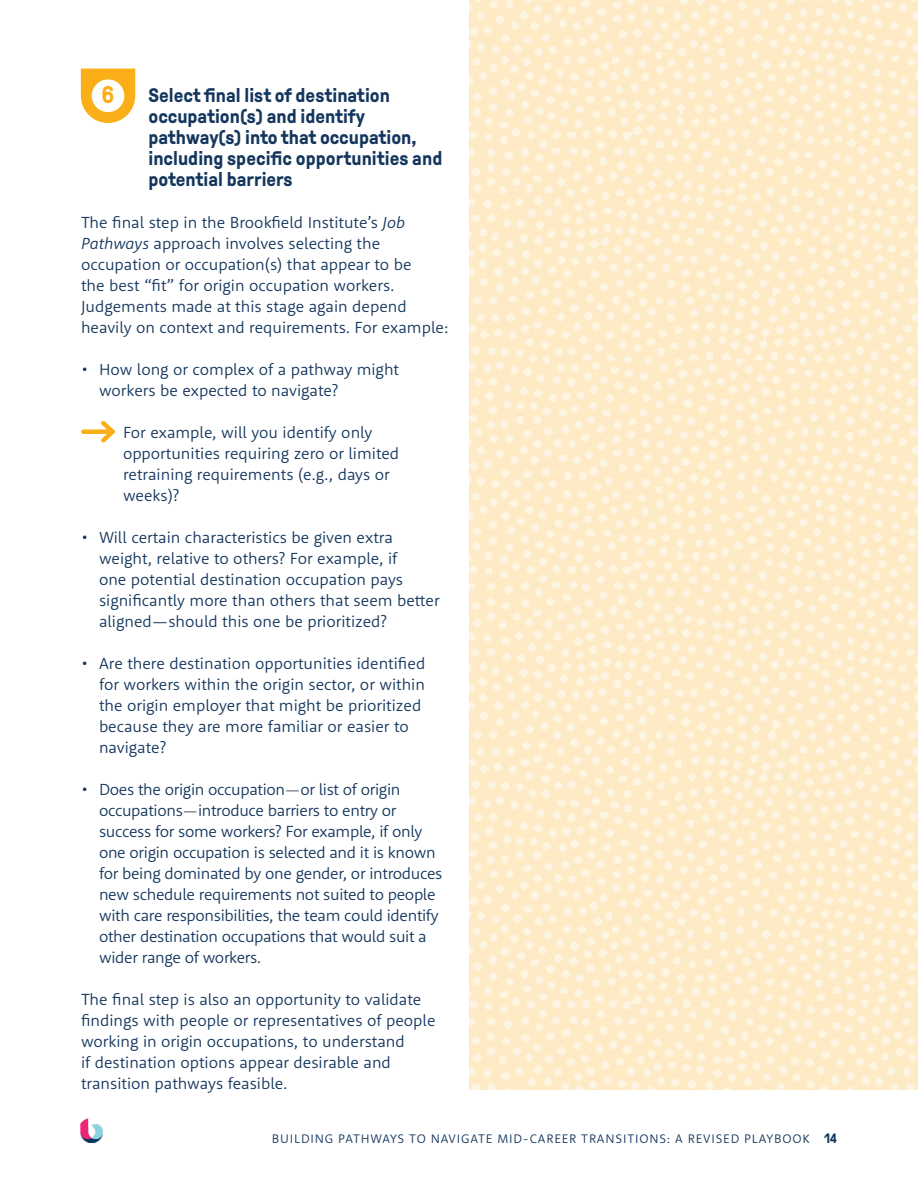
<style>
.page{position:relative;width:918px;height:1188px;background:#fff}
.page>*{position:absolute;margin:0;border:0;box-sizing:border-box;transform-origin:0 0}
.ToC1{font:700 24px "GT Pressura";color:#faaf19}
.Head_2_indented{font:700 19.5px/21px "GT Pressura";color:#14365d}
.Text{font:300 16.5px/21px "Rooney Sans";color:#14365d}
.Text-2{font:300 16.5px/21px "Rooney Sans";letter-spacing:-.02em;color:#14365d}
.text_indent_with_arr{font:300 16.5px/21px "Rooney Sans";color:#14365d}
.t1{font:300 12.75px "Rooney Sans";letter-spacing:.065em;color:#14365d}
.s1{font-style:italic}
.s2{font-size:15.75px;color:#4d5156}
.s3{font-family:"GT Pressura";font-weight:700;font-size:13.5px}
</style>
<div class="page">
<img style="left:81px;top:1119px;width:22px;height:23px">
<div style="left:83px;top:429px;width:30px;height:5px;background:#faaf19"></div>
<svg style="left:97px;top:421px;width:18px;height:22px"></svg>
<svg style="left:81px;top:69px;width:54px;height:54px"></svg>
<svg style="left:469px;top:0;width:449px;height:1090px;background:#feeccc"></svg>
<p class="ToC1" style="left:101px;top:82px;width:14px">6</p>
<p class="Head_2_indented" style="left:148px;top:85px;width:295px">Select final list of destination occupation(s) and identify pathway(s) into that occupation, including specific opportunities and potential barriers</p>
<p class="Text" style="left:81px;top:212px;width:369px">The final step in the Brookfield Institute’s <span class="s1">Job Pathways</span> approach involves selecting the occupation or occupation(s) that appear to be<br>the best “fit” for origin occupation workers.<br>Judgements made at this stage again depend heavily on context and requirements. For example:</p>
<p class="Text" style="left:99px;top:359px;width:302px;text-indent:-18px">• How long or complex of a pathway might workers be expected to navigate?</p>
<p class="text_indent_with_arr" style="left:123px;top:422px;width:278px">For example, will you identify only opportunities requiring zero or limited retraining requirements (e.g., days or weeks)?</p>
<p class="Text" style="left:99px;top:527px;width:342px;text-indent:-18px">• Will certain characteristics be given extra weight, relative to others? For example, if<br>one potential destination occupation pays significantly more than others that seem better aligned—should this one be prioritized?</p>
<p class="Text" style="left:99px;top:653px;width:328px;text-indent:-18px">• Are there destination opportunities identified for workers within the origin sector, or within the origin employer that might be prioritized because they are more familiar or easier to navigate?</p>
<p class="Text-2" style="left:99px;top:779px;width:345px;text-indent:-18px">• Does the origin occupation<span class="s2">—</span>or list of origin occupations<span class="s2">—</span>introduce barriers to entry or success for some workers? For example, if only one origin occupation is selected and it is known for being dominated by one gender, or introduces new schedule requirements not suited to people with care responsibilities, the team could identify other destination occupations that would suit a wider range of workers.</p>
<p class="Text" style="left:81px;top:989px;width:356px">The final step is also an opportunity to validate findings with people or representatives of people working in origin occupations, to understand<br>if destination options appear desirable and transition pathways feasible.</p>
<p class="t1" style="left:272px;top:1130px;width:567px">BUILDING PATHWAYS TO NAVIGATE MID-CAREER TRANSITIONS: A REVISED PLAYBOOK <span class="s3">14</span></p>
</div>
